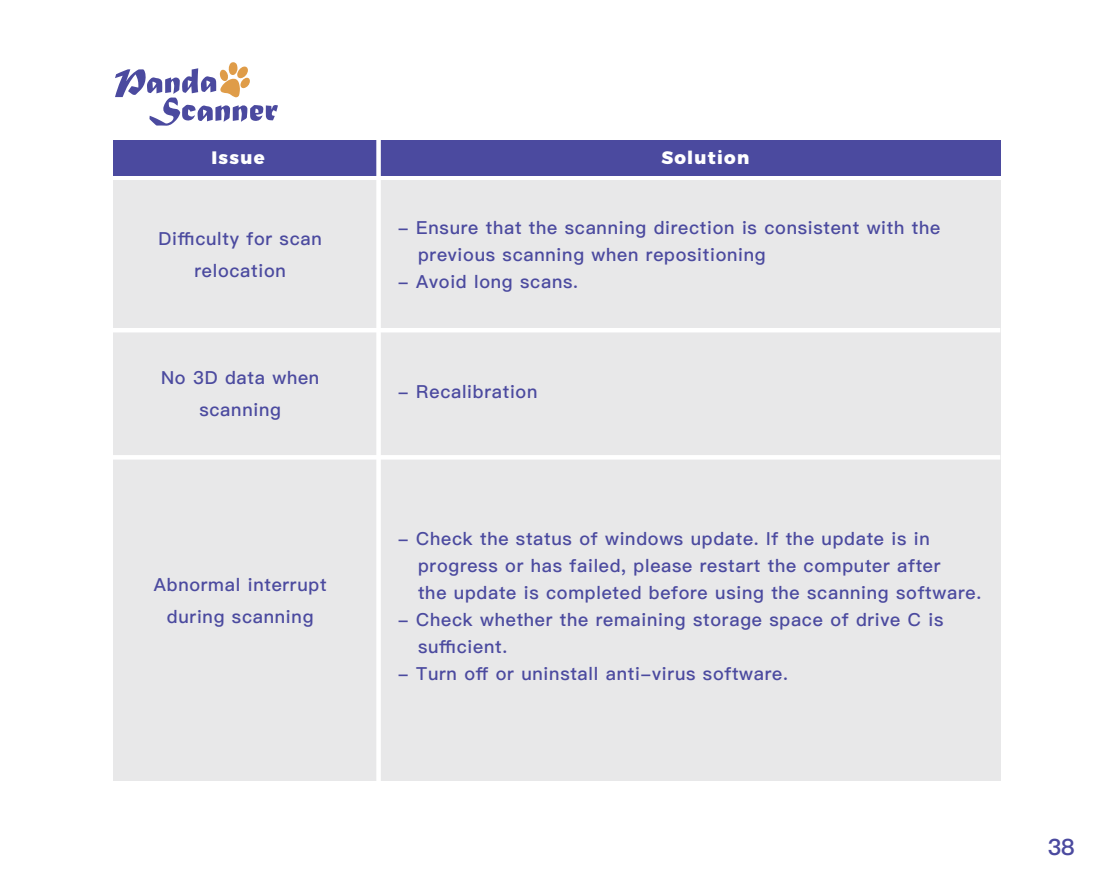
<style>
.page{position:relative;width:1117px;height:893px;background:#fff}
.page>*{position:absolute;margin:0;border:0;box-sizing:border-box;transform-origin:0 0}
.t1{font:22.5px "Ping Fang SC Heavy";color:#4b4a9f}
.t2{font:18px/27px "Ping Fang SC Bold";letter-spacing:.04em;color:#4b4a9f;text-align:center}
.t3{font:800 18px "Montserrat";letter-spacing:.07em;color:#fff}
</style>
<div class="page">
<svg style="left:115px;top:62px;width:163px;height:64px"></svg>
<div style="left:113px;top:140px;width:887px;height:36px;background:#4b4a9f"></div>
<div style="left:113px;top:181px;width:887px;height:600px;background:#e8e8e9"></div>
<hr style="left:113px;top:328px;width:887px;height:4px;background:#fff">
<div style="left:113px;top:455px;width:887px;height:5px;background:#fff"></div>
<div style="left:376px;top:133px;width:5px;height:648px;background:#fff"></div>
<p class="t3" style="left:211px;top:143px;width:55px">Issue</p>
<p class="t3" style="left:661px;top:143px;width:89px">Solution</p>
<p class="t2" style="left:159px;top:223px;width:165px;line-height:31.5px">Difficulty for scan relocation</p>
<p class="t2" style="left:161px;top:363px;width:160px;line-height:31.5px">No 3D data when scanning</p>
<p class="t2" style="left:154px;top:569px;width:174px;line-height:31.5px">Abnormal interrupt during scanning</p>
<p class="t2" style="left:418px;top:214px;width:523px;text-align:left;text-indent:-20px">- Ensure that the scanning direction is consistent with the previous scanning when repositioning</p>
<p class="t2" style="left:398px;top:268px;width:182px">- Avoid long scans.</p>
<p class="t2" style="left:398px;top:378px;width:141px">- Recalibration</p>
<p class="t2" style="left:418px;top:525px;width:564px;text-align:left;text-indent:-20px">- Check the status of windows update. If the update is in progress or has failed, please restart the computer after<br>the update is completed before using the scanning software.</p>
<p class="t2" style="left:418px;top:606px;width:526px;text-align:left;text-indent:-20px">- Check whether the remaining storage space of drive C is sufficient.</p>
<p class="t2" style="left:398px;top:660px;width:391px">- Turn off or uninstall anti-virus software.</p>
<p class="t1" style="left:1047px;top:833px;width:28px">38</p>
</div>
